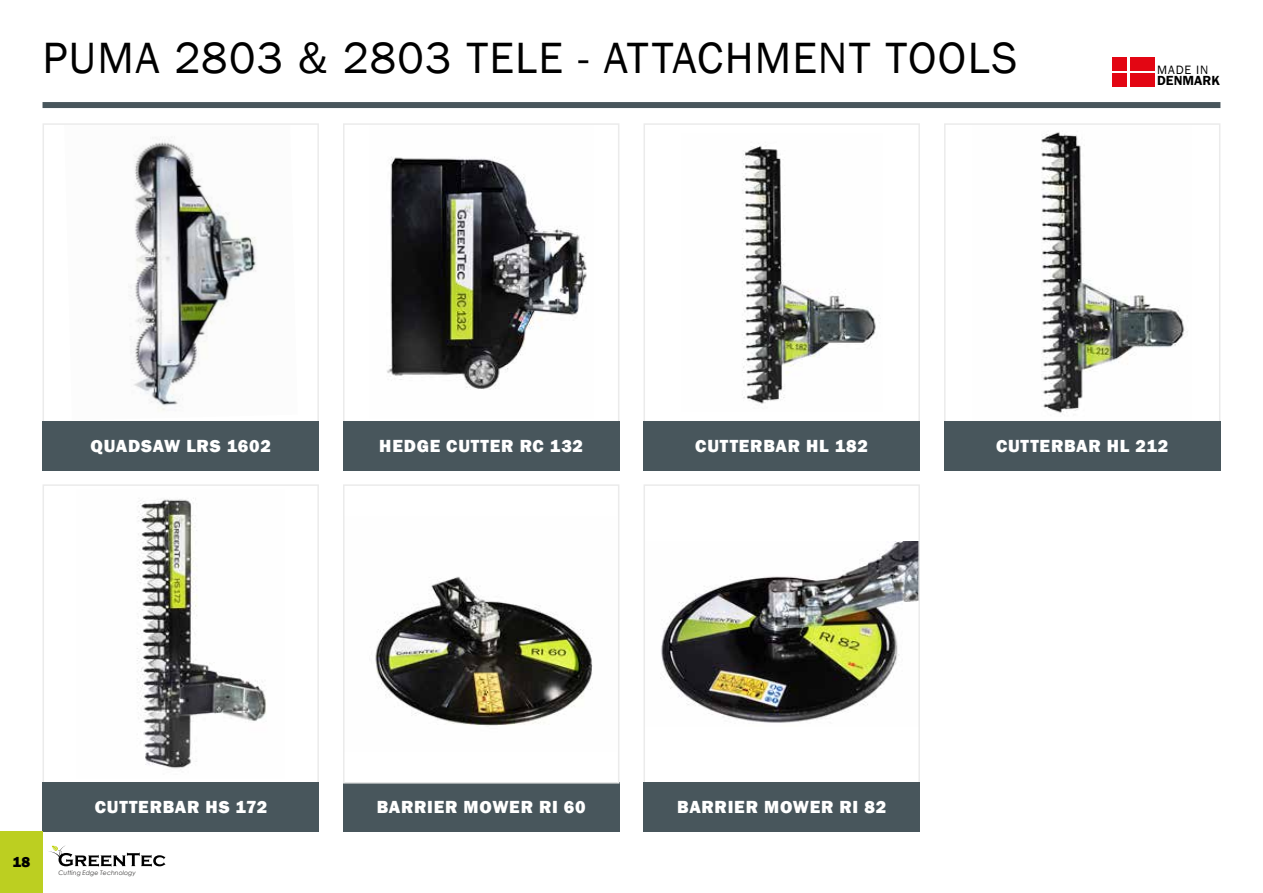
<style>
.page{position:relative;width:1263px;height:893px;background:#fff}
.page>*{position:absolute;margin:0;border:0;box-sizing:border-box;transform-origin:0 0}
.t1{font:45px "Franklin Gothic";letter-spacing:.03em;color:#000}
.t2{font:800 18px "Franklin Gothic";letter-spacing:.04em;color:#fff}
.t3{font:800 15px "Franklin Gothic";color:#000}
.t4{font:600 13.5px "Franklin Gothic";color:#000}
.t5{font:12.45px "Franklin Gothic";letter-spacing:.07em;color:#000}
.t6{font:italic 6.3px "Century Gothic";color:#3d3c3b}
</style>
<div class="page">
<svg style="left:49px;top:845px;width:116px;height:22px"></svg>
<div style="left:43px;top:102px;width:1177px;height:6px;background:#48565c"></div>
<div style="left:1112px;top:57px;width:15px;height:13px;background:#e30613"></div>
<div style="left:1130px;top:57px;width:24px;height:13px;background:#e30613"></div>
<div style="left:1112px;top:73px;width:15px;height:14px;background:#e30613"></div>
<div style="left:1130px;top:73px;width:24px;height:14px;background:#e30613"></div>
<img style="left:1041px;top:132px;width:147px;height:281px">
<div style="left:944px;top:123px;width:276px;height:299px;border:2px solid #ebebeb"></div>
<div style="left:944px;top:421px;width:276px;height:49px;background:#48565c"></div>
<img style="left:742px;top:145px;width:134px;height:259px">
<div style="left:643px;top:123px;width:277px;height:299px;border:2px solid #ebebeb"></div>
<div style="left:643px;top:421px;width:277px;height:49px;background:#48565c"></div>
<img style="left:137px;top:499px;width:129px;height:271px">
<div style="left:43px;top:484px;width:276px;height:299px;border:2px solid #ebebeb"></div>
<div style="left:43px;top:782px;width:276px;height:50px;background:#48565c"></div>
<div style="left:343px;top:782px;width:276px;height:50px;background:#48565c"></div>
<img style="left:375px;top:576px;width:218px;height:150px">
<div style="left:343px;top:484px;width:276px;height:299px;border:2px solid #ebebeb"></div>
<img style="left:661px;top:542px;width:256px;height:181px">
<div style="left:643px;top:484px;width:277px;height:299px;border:2px solid #ebebeb"></div>
<div style="left:643px;top:782px;width:277px;height:50px;background:#48565c"></div>
<img style="left:387px;top:156px;width:200px;height:233px">
<div style="left:343px;top:123px;width:276px;height:299px;border:2px solid #ebebeb"></div>
<div style="left:343px;top:421px;width:276px;height:49px;background:#48565c"></div>
<img style="left:130px;top:139px;width:127px;height:272px">
<div style="left:43px;top:123px;width:276px;height:299px;border:2px solid #ebebeb"></div>
<div style="left:43px;top:421px;width:276px;height:49px;background:#48565c"></div>
<div style="left:0;top:831px;width:43px;height:62px;background:#bccf21"></div>
<h1 class="t1" style="left:43px;top:30px;width:976px">PUMA 2803 &amp; 2803 TELE - ATTACHMENT TOOLS</h1>
<p class="t5" style="left:1157px;top:62px;width:53px">MADE IN</p>
<p class="t4" style="left:1157px;top:72px;width:64px">DENMARK</p>
<p class="t2" style="left:90px;top:434px;width:182px">QUADSAW LRS 1602</p>
<p class="t2" style="left:379px;top:434px;width:205px">HEDGE CUTTER RC 132</p>
<p class="t2" style="left:695px;top:434px;width:174px">CUTTERBAR HL 182</p>
<p class="t2" style="left:996px;top:434px;width:174px">CUTTERBAR HL 212</p>
<p class="t3" style="left:12px;top:852px;width:19px">18</p>
<p class="t2" style="left:95px;top:795px;width:174px">CUTTERBAR HS 172</p>
<p class="t2" style="left:377px;top:795px;width:210px">BARRIER MOWER RI 60</p>
<p class="t2" style="left:677px;top:795px;width:210px">BARRIER MOWER RI 82</p>
<p class="t6" style="left:58px;top:869px;width:79px">Cutting Edge Technology</p>
</div>
